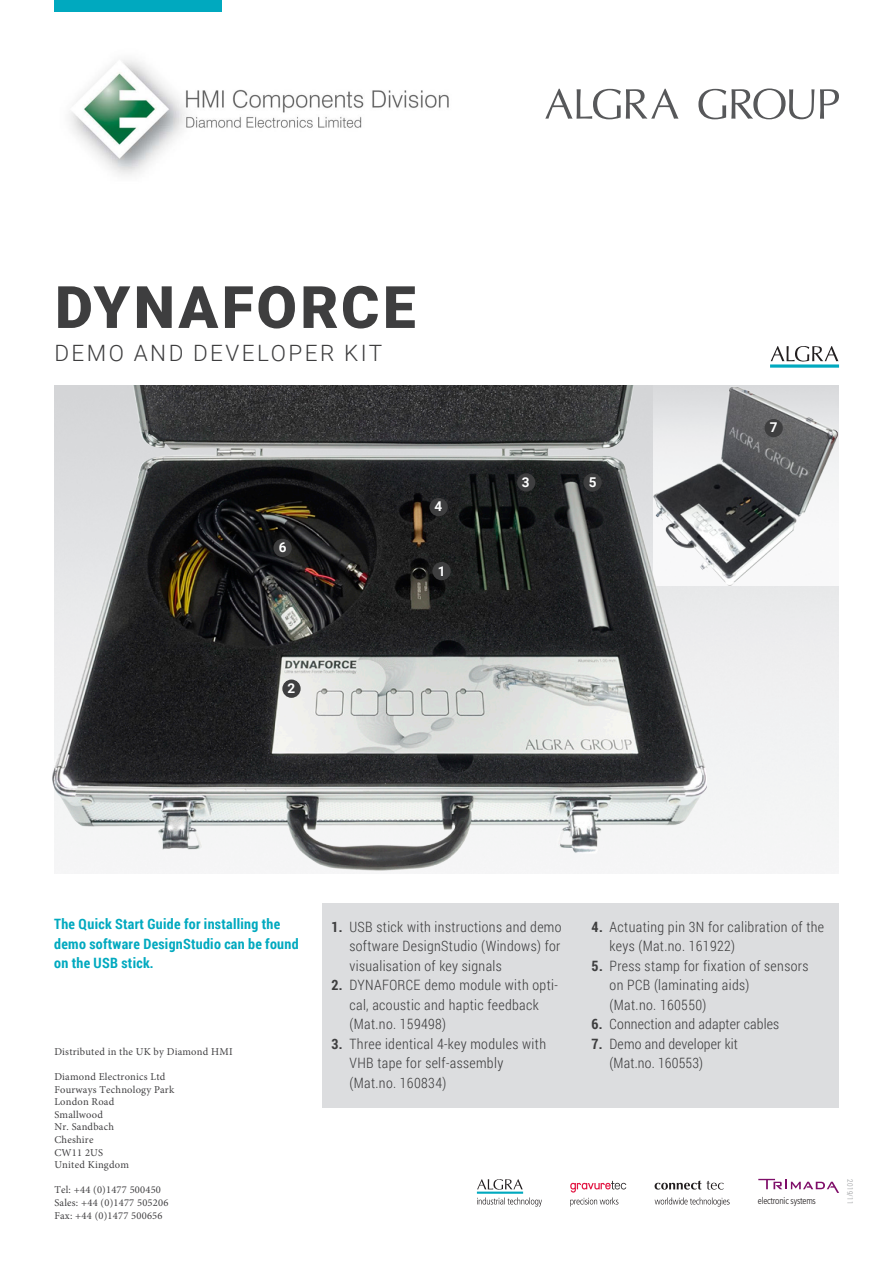
<style>
.page{position:relative;width:893px;height:1263px;background:#fff}
.page>*{position:absolute;margin:0;border:0;box-sizing:border-box;transform-origin:0 0}
.t1{font:900 58.5px "Roboto";letter-spacing:.06em;color:#3e3e3f}
.t2{font:300 22.5px "Roboto";letter-spacing:.11em;color:#3e3e3f}
.t3{font:300 14.25px/19.5px "Roboto Condensed";letter-spacing:.025em;color:#3e3e3f}
.t4{font:700 14.25px/19.5px "Roboto Condensed";letter-spacing:.02em;color:#00a9bf}
.t5{font:700 13.5px "Roboto";color:#fff}
.t6{font:10.5px/12.6px "Minion Pro";letter-spacing:.02em;color:#414042}
.t7{font:300 condensed 9.45px "Frutiger LT";letter-spacing:-.025em;color:#231f20}
.t8{font:300 7.5px "Roboto Condensed";letter-spacing:.025em;color:#939598}
.s1{font-weight:700}
</style>
<div class="page">
<img style="left:707px;top:386px;width:132px;height:208px">
<img style="left:53px;top:386px;width:654px;height:487px">
<div style="left:432px;top:562px;width:19px;height:18px;background:#3e3e3f;border-radius:50%"></div>
<div style="left:517px;top:473px;width:18px;height:19px;background:#3e3e3f;border-radius:50%"></div>
<div style="left:583px;top:473px;width:19px;height:19px;background:#3e3e3f;border-radius:50%"></div>
<div style="left:282px;top:679px;width:19px;height:19px;background:#3e3e3f;border-radius:50%"></div>
<div style="left:429px;top:498px;width:19px;height:18px;background:#3e3e3f;border-radius:50%"></div>
<div style="left:273px;top:539px;width:19px;height:18px;background:#3e3e3f;border-radius:50%"></div>
<div style="left:764px;top:419px;width:19px;height:18px;background:#3e3e3f;border-radius:50%"></div>
<div style="left:54px;top:0;width:167px;height:12px;background:#00a9bf"></div>
<div style="left:323px;top:903px;width:516px;height:204px;background:#dcdddf"></div>
<svg style="left:545px;top:89px;width:133px;height:30px"></svg>
<svg style="left:698px;top:89px;width:116px;height:30px"></svg>
<svg style="left:820px;top:89px;width:19px;height:30px"></svg>
<svg style="left:770px;top:346px;width:69px;height:22px"></svg>
<svg style="left:655px;top:1180px;width:46px;height:9px"></svg>
<svg style="left:707px;top:1181px;width:17px;height:8px"></svg>
<svg style="left:477px;top:1179px;width:65px;height:27px"></svg>
<svg style="left:570px;top:1181px;width:56px;height:25px"></svg>
<svg style="left:655px;top:1197px;width:75px;height:9px"></svg>
<svg style="left:758px;top:1178px;width:81px;height:15px"></svg>
<img style="left:69px;top:59px;width:380px;height:116px">
<h1 class="t1" style="left:55px;top:266px;width:362px">DYNAFORCE</h1>
<h2 class="t2" style="left:54px;top:338px;width:329px">DEMO AND DEVELOPER KIT</h2>
<p class="t5" style="left:279px;top:538px;width:9px">6</p>
<p class="t5" style="left:288px;top:679px;width:9px">2</p>
<p class="t5" style="left:434px;top:497px;width:9px">4</p>
<p class="t5" style="left:438px;top:562px;width:9px">1</p>
<p class="t5" style="left:522px;top:472px;width:9px">3</p>
<p class="t5" style="left:589px;top:472px;width:9px">5</p>
<p class="t5" style="left:770px;top:418px;width:9px">7</p>
<p class="t4" style="left:54px;top:914px;width:246px">The Quick Start Guide for installing the demo software DesignStudio can be found on the USB stick.</p>
<p class="t6" style="left:54px;top:1045px;width:180px">Distributed in the UK by Diamond HMI</p>
<p class="t6" style="left:54px;top:1070px;width:121px">Diamond Electronics Ltd<br>Fourways Technology Park<br>London Road<br>Smallwood<br>Nr. Sandbach<br>Cheshire<br>CW11 2US<br>United Kingdom</p>
<p class="t6" style="left:54px;top:1184px;width:116px">Tel: +44 (0)1477 500450<br>Sales: +44 (0)1477 505206<br>Fax: +44 (0)1477 500656</p>
<p class="t3" style="left:349px;top:916px;width:214px;text-align:justify;text-indent:-18px"><span class="s1">1.</span> USB stick with instructions and demo software DesignStudio (Windows) for visualisation of key signals</p>
<p class="t3" style="left:349px;top:975px;width:210px;text-indent:-18px"><span class="s1">2.</span> DYNAFORCE demo module with opti&shy;cal, acoustic and haptic feedback (Mat.no. 159498)</p>
<p class="t3" style="left:349px;top:1033px;width:198px;text-indent:-18px"><span class="s1">3.</span> Three identical 4-key modules with<br>VHB tape for self-assembly (Mat.no. 160834)</p>
<p class="t3" style="left:610px;top:916px;width:216px;text-indent:-18px"><span class="s1">4.</span> Actuating pin 3N for calibration of the keys (Mat.no. 161922)</p>
<p class="t3" style="left:610px;top:955px;width:200px;text-indent:-18px"><span class="s1">5.</span> Press stamp for fixation of sensors on PCB (laminating aids)<br>(Mat.no. 160550)</p>
<p class="t3" style="left:592px;top:1014px;width:189px"><span class="s1">6.</span> Connection and adapter cables</p>
<p class="t3" style="left:610px;top:1033px;width:130px;text-indent:-18px"><span class="s1">7.</span> Demo and developer kit (Mat.no. 160553)</p>
<p class="t7" style="left:758px;top:1195px;width:60px">electronic systems</p>
<p class="t8" style="left:855px;top:1179px;width:26px;rotate:90deg">2019/11</p>
</div>
